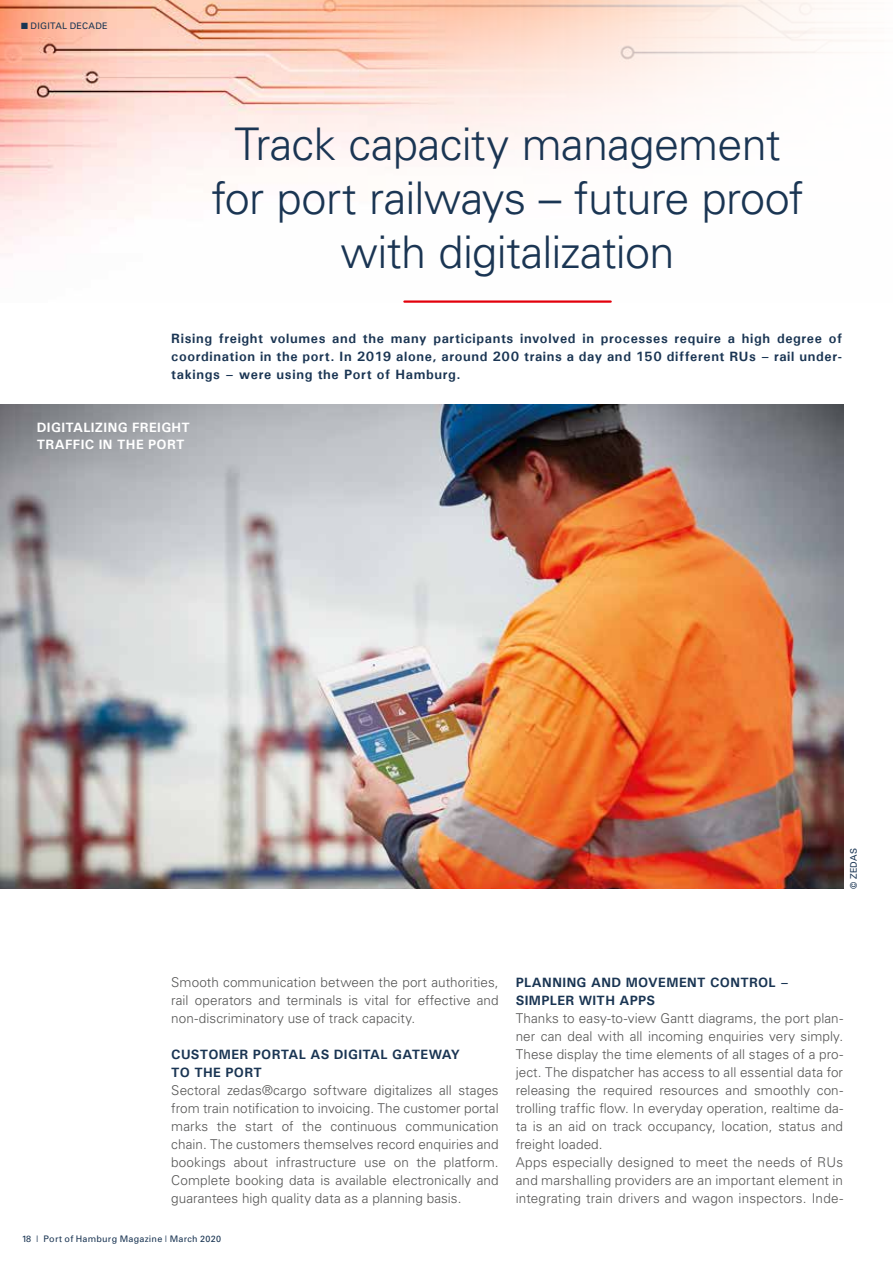
<style>
.page{position:relative;width:893px;height:1263px;background:#fff}
.page>*{position:absolute;margin:0;border:0;box-sizing:border-box;transform-origin:0 0}
.t1{font:300 45px/54px "Univers";letter-spacing:-.015em;color:#1a3553;text-align:center}
.t2{font:300 13.5px/18px "Univers";letter-spacing:.005em;color:#565655;text-align:justify}
.t3{font:700 13.5px/18px "Univers";letter-spacing:.03em;color:#1a3553}
.t4{font:700 13.5px/16.5px "Univers";letter-spacing:.025em;color:#fff}
.t5{font:9px "Univers";letter-spacing:.03em;color:#1a3553}
</style>
<div class="page">
<img style="left:0;top:0;width:612px;height:303px">
<img style="left:65px;top:0;width:785px;height:275px">
<hr style="left:404px;top:300px;width:207px;height:3px;background:#e3000b">
<img style="left:0;top:404px;width:843px;height:484px">
<p class="t5" style="left:21px;top:20px;width:88px">■ DIGITAL DECADE</p>
<h1 class="t1" style="left:211px;top:116px;width:594px">Track capacity management for port railways – future proof with digitalization</h1>
<p class="t3" style="left:171px;top:329px;width:672px;text-align:justify">Rising freight volumes and the many participants involved in processes require a high degree of coordination in the port. In 2019 alone, around 200 trains a day and 150 different RUs – rail under&shy;takings – were using the Port of Hamburg.</p>
<p class="t4" style="left:37px;top:419px;width:155px">DIGITALIZING FREIGHT<br>TRAFFIC IN THE PORT</p>
<p class="t5" style="left:848px;top:889px;width:42px;rotate:-90deg">© ZEDAS</p>
<p class="t2" style="left:171px;top:973px;width:329px">Smooth communication between the port authorities, rail operators and terminals is vital for effective and non-discriminatory use of track capacity.</p>
<p class="t3" style="left:171px;top:1045px;width:290px">CUSTOMER PORTAL AS DIGITAL GATEWAY<br>TO THE PORT</p>
<p class="t2" style="left:171px;top:1081px;width:329px">Sectoral zedas®cargo software digitalizes all stages from train notification to invoicing. The customer portal marks the start of the continuous communication chain. The customers themselves record enquiries and bookings about infrastructure use on the platform.<br>Complete booking data is available electronically and guarantees high quality data as a planning basis.</p>
<p class="t5" style="left:21px;top:1233px;width:201px">18 | Port of Hamburg Magazine | March 2020</p>
<p class="t3" style="left:516px;top:973px;width:275px">PLANNING AND MOVEMENT CONTROL –<br>SIMPLER WITH APPS</p>
<p class="t2" style="left:516px;top:1009px;width:329px;text-align:left">Thanks to easy-to-view Gantt diagrams, the port plan&shy;ner can deal with all incoming enquiries very simply.<br>These display the time elements of all stages of a pro&shy;ject. The dispatcher has access to all essential data for releasing the required resources and smoothly con&shy;trolling traffic flow. In everyday operation, realtime da&shy;ta is an aid on track occupancy, location, status and freight loaded.<br>Apps especially designed to meet the needs of RUs and marshalling providers are an important element in integrating train drivers and wagon inspectors. Inde-</p>
</div>
